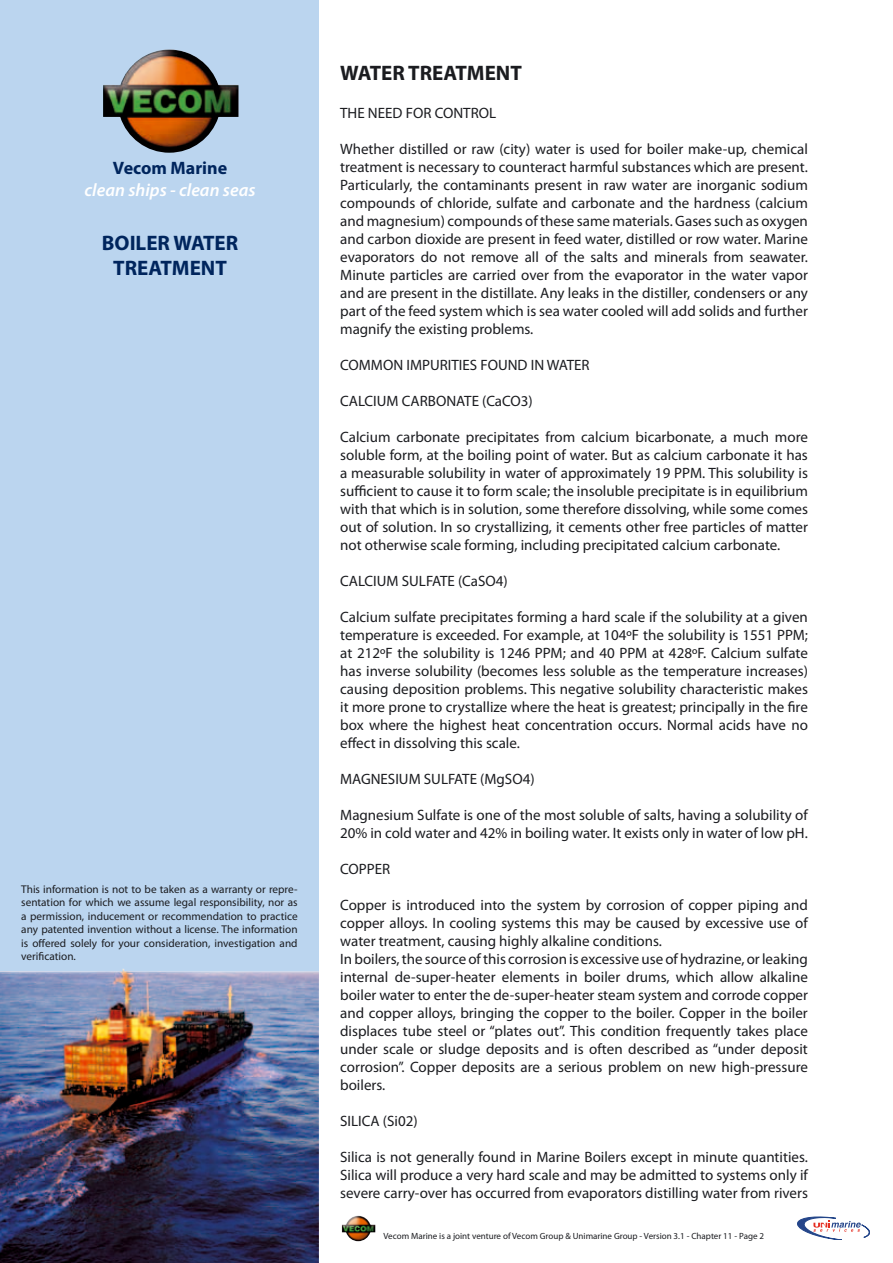
<style>
.page{position:relative;width:893px;height:1263px;background:#fff}
.page>*{position:absolute;margin:0;border:0;box-sizing:border-box;transform-origin:0 0}
.t1{font:700 21px/25.2px "Myriad Pro";color:#00255d;text-align:center}
.t2{font:700 21px "Myriad Pro";color:#1b1c20}
.t3{font:italic 600 18px "Myriad Pro";color:#fff}
.t4{font:700 18px "Myriad Pro";color:#00255d}
.t5{font:15px/18px "Myriad Pro";color:#1b1c20;text-align:justify}
.t6{font:11.25px/13.5px "Myriad Pro";color:#1b1c20;text-align:justify}
.t7{font:9px "Myriad Pro";color:#1b1c20}
</style>
<div class="page">
<svg style="left:797px;top:1217px;width:73px;height:23px"></svg>
<img style="left:342px;top:1216px;width:33px;height:25px">
<div style="left:0;top:0;width:319px;height:978px;background:#bbd5ef"></div>
<img style="left:103px;top:50px;width:135px;height:103px">
<img style="left:0;top:969px;width:319px;height:294px">
<p class="t4" style="left:113px;top:156px;width:116px">Vecom Marine</p>
<p class="t3" style="left:85px;top:178px;width:173px">clean ships - clean seas</p>
<h1 class="t1" style="left:102px;top:229px;width:138px">BOILER WATER<br>TREATMENT</h1>
<p class="t6" style="left:21px;top:882px;width:278px">This information is not to be taken as a warranty or repre&shy;sentation for which we assume legal responsibility, nor as a permission, inducement or recommendation to practice any patented invention without a license. The information is offered solely for your consideration, investigation and verification.</p>
<h1 class="t2" style="left:340px;top:59px;width:183px">WATER TREATMENT</h1>
<p class="t5" style="left:340px;top:103px;width:158px">THE NEED FOR CONTROL</p>
<p class="t5" style="left:340px;top:139px;width:469px">Whether distilled or raw (city) water is used for boiler make-up, chemical treatment is necessary to counteract harmful substances which are present.<br>Particularly, the contaminants present in raw water are inorganic sodium compounds of chloride, sulfate and carbonate and the hardness (calcium and magnesium) compounds of these same materials. Gases such as oxygen and carbon dioxide are present in feed water, distilled or row water. Marine evaporators do not remove all of the salts and minerals from seawater.<br>Minute particles are carried over from the evaporator in the water vapor and are present in the distillate. Any leaks in the distiller, condensers or any part of the feed system which is sea water cooled will add solids and further magnify the existing problems.</p>
<p class="t5" style="left:340px;top:355px;width:251px">COMMON IMPURITIES FOUND IN WATER</p>
<p class="t5" style="left:340px;top:391px;width:194px">CALCIUM CARBONATE (CaCO3)</p>
<p class="t5" style="left:340px;top:427px;width:469px">Calcium carbonate precipitates from calcium bicarbonate, a much more soluble form, at the boiling point of water. But as calcium carbonate it has a measurable solubility in water of approximately 19 PPM. This solubility is sufficient to cause it to form scale; the insoluble precipitate is in equilibrium with that which is in solution, some therefore dissolving, while some comes out of solution. In so crystallizing, it cements other free particles of matter not otherwise scale forming, including precipitated calcium carbonate.</p>
<p class="t5" style="left:340px;top:571px;width:169px">CALCIUM SULFATE (CaSO4)</p>
<p class="t5" style="left:340px;top:607px;width:469px">Calcium sulfate precipitates forming a hard scale if the solubility at a given temperature is exceeded. For example, at 104ºF the solubility is 1551 PPM; at 212ºF the solubility is 1246 PPM; and 40 PPM at 428ºF. Calcium sulfate has inverse solubility (becomes less soluble as the temperature increases) causing deposition problems. This negative solubility characteristic makes it more prone to crystallize where the heat is greatest; principally in the fire box where the highest heat concentration occurs. Normal acids have no effect in dissolving this scale.</p>
<p class="t5" style="left:340px;top:769px;width:196px">MAGNESIUM SULFATE (MgSO4)</p>
<p class="t5" style="left:340px;top:805px;width:469px">Magnesium Sulfate is one of the most soluble of salts, having a solubility of<br>20% in cold water and 42% in boiling water. It exists only in water of low pH.</p>
<p class="t5" style="left:340px;top:859px;width:52px">COPPER</p>
<p class="t5" style="left:340px;top:895px;width:469px;text-align:left">Copper is introduced into the system by corrosion of copper piping and copper alloys. In cooling systems this may be caused by excessive use of water treatment, causing highly alkaline conditions.<br>In boilers, the source of this corrosion is excessive use of hydrazine, or leaking internal de-super-heater elements in boiler drums, which allow alkaline boiler water to enter the de-super-heater steam system and corrode copper and copper alloys, bringing the copper to the boiler. Copper in the boiler displaces tube steel or “plates out”. This condition frequently takes place under scale or sludge deposits and is often described as “under deposit corrosion”. Copper deposits are a serious problem on new high-pressure boilers.</p>
<p class="t5" style="left:340px;top:1111px;width:79px">SILICA (Si02)</p>
<p class="t5" style="left:340px;top:1147px;width:469px">Silica is not generally found in Marine Boilers except in minute quantities.<br>Silica will produce a very hard scale and may be admitted to systems only if severe carry-over has occurred from evaporators distilling water from rivers</p>
<p class="t7" style="left:384px;top:1230px;width:382px">Vecom Marine is a joint venture of Vecom Group &amp; Unimarine Group - Version 3.1 - Chapter 11 - Page 2</p>
</div>
